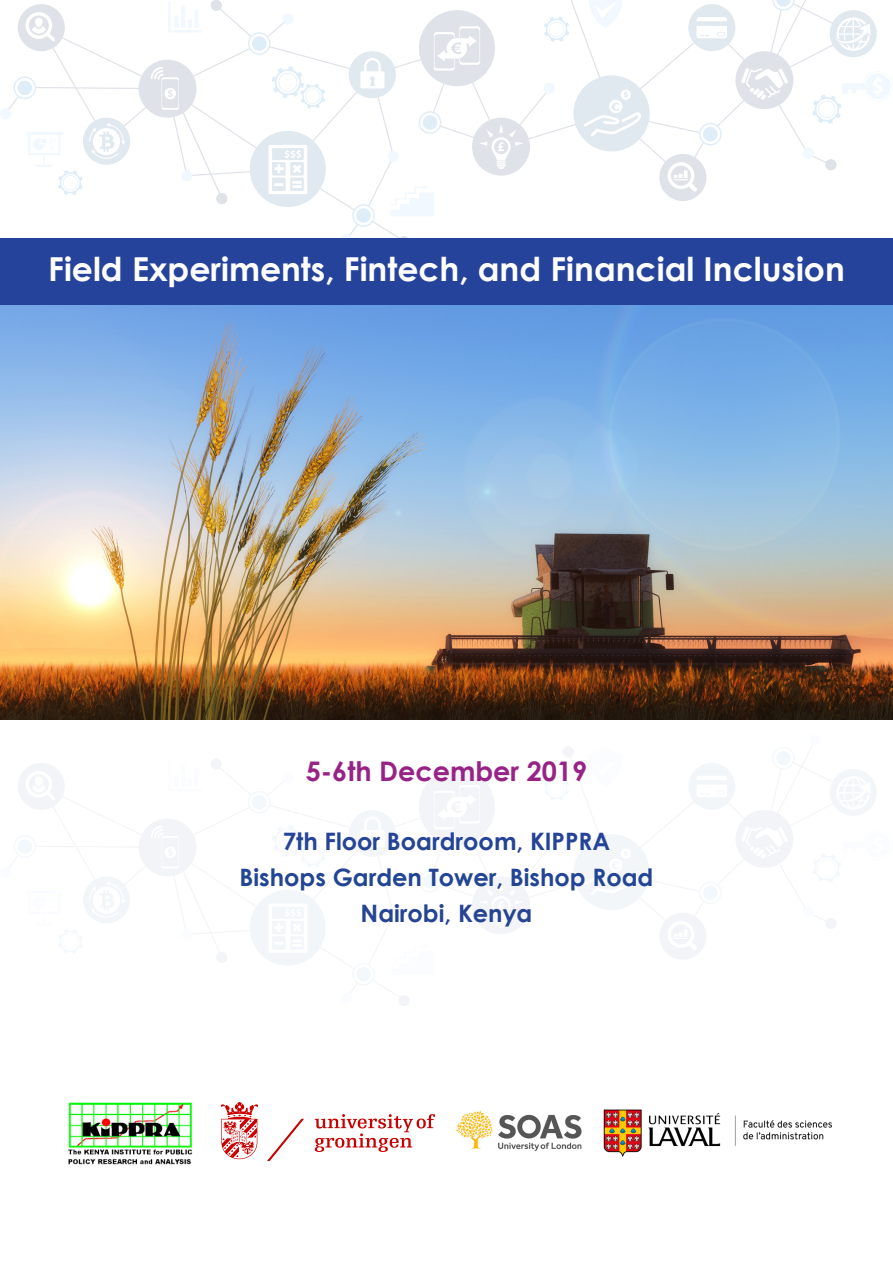
<style>
.page{position:relative;width:893px;height:1263px;background:#fff}
.page>*{position:absolute;margin:0;border:0;box-sizing:border-box;transform-origin:0 0}
.t1{font:700 33px "Century Gothic";color:#fff}
.t2{font:700 27px "Century Gothic";color:#982386}
.t3{font:700 24px "Century Gothic";color:#224595}
.t4{font:700 24px "Century Gothic";color:#254497}
.t5{font:700 24px "Century Gothic";color:#264492}
</style>
<div class="page">
<svg style="left:699px;top:882px;width:22px;height:22px"></svg>
<svg style="left:773px;top:747px;width:21px;height:22px"></svg>
<svg style="left:419px;top:870px;width:22px;height:22px"></svg>
<svg style="left:352px;top:963px;width:23px;height:22px"></svg>
<svg style="left:248px;top:791px;width:22px;height:22px"></svg>
<svg style="left:14px;top:836px;width:22px;height:22px"></svg>
<div style="left:809px;top:735px;width:12px;height:11px;background:#fafcff;border-radius:50%"></div>
<div style="left:803px;top:906px;width:11px;height:11px;background:#fafcff;border-radius:50%"></div>
<div style="left:825px;top:918px;width:11px;height:11px;background:#f3f4f7;border-radius:50%"></div>
<div style="left:563px;top:746px;width:11px;height:11px;background:#f3f4f7;border-radius:50%"></div>
<div style="left:544px;top:841px;width:11px;height:12px;background:#fafcff;border-radius:50%"></div>
<div style="left:282px;top:772px;width:12px;height:11px;background:#fafcff;border-radius:50%"></div>
<div style="left:388px;top:909px;width:11px;height:12px;background:#fafcff;border-radius:50%"></div>
<div style="left:211px;top:758px;width:11px;height:12px;background:#f3f4f7;border-radius:50%"></div>
<div style="left:398px;top:995px;width:12px;height:11px;background:#f3f4f7;border-radius:50%"></div>
<div style="left:341px;top:992px;width:11px;height:12px;background:#fafcff;border-radius:50%"></div>
<div style="left:181px;top:929px;width:12px;height:11px;background:#fafcff;border-radius:50%"></div>
<div style="left:0;top:867px;width:11px;height:11px;background:#fafcff;border-radius:50%"></div>
<div style="left:216px;top:952px;width:11px;height:11px;background:#f3f4f7;border-radius:50%"></div>
<div style="left:573px;top:834px;width:77px;height:76px;background:#f3f6f9;border-radius:50%"></div>
<div style="left:659px;top:913px;width:47px;height:47px;background:#f3f4f7;border-radius:50%"></div>
<div style="left:688px;top:763px;width:47px;height:47px;background:#f3f6f9;border-radius:50%"></div>
<div style="left:735px;top:810px;width:58px;height:58px;background:#f3f4f7;border-radius:50%"></div>
<div style="left:830px;top:769px;width:47px;height:47px;background:#f3f6f9;border-radius:50%"></div>
<div style="left:472px;top:876px;width:58px;height:58px;background:#f3f4f7;border-radius:50%"></div>
<div style="left:419px;top:769px;width:76px;height:76px;background:#f3f4f7;border-radius:50%"></div>
<div style="left:349px;top:810px;width:47px;height:47px;background:#f3f6f9;border-radius:50%"></div>
<div style="left:250px;top:890px;width:76px;height:76px;background:#f3f6f9;border-radius:50%"></div>
<div style="left:139px;top:818px;width:58px;height:58px;background:#f3f4f7;border-radius:50%"></div>
<div style="left:83px;top:876px;width:47px;height:47px;background:#f3f6f9;border-radius:50%"></div>
<div style="left:18px;top:763px;width:47px;height:47px;background:#f3f4f7;border-radius:50%"></div>
<svg style="left:272px;top:825px;width:53px;height:42px"></svg>
<svg style="left:544px;top:776px;width:25px;height:24px"></svg>
<svg style="left:837px;top:777px;width:33px;height:32px"></svg>
<svg style="left:742px;top:827px;width:46px;height:31px"></svg>
<svg style="left:668px;top:921px;width:29px;height:29px"></svg>
<svg style="left:697px;top:776px;width:30px;height:21px"></svg>
<svg style="left:584px;top:849px;width:57px;height:46px"></svg>
<svg style="left:59px;top:930px;width:23px;height:23px"></svg>
<svg style="left:813px;top:854px;width:28px;height:28px"></svg>
<svg style="left:26px;top:771px;width:29px;height:29px"></svg>
<svg style="left:90px;top:883px;width:34px;height:34px"></svg>
<svg style="left:361px;top:817px;width:23px;height:30px"></svg>
<svg style="left:480px;top:884px;width:42px;height:43px"></svg>
<svg style="left:434px;top:785px;width:46px;height:44px"></svg>
<svg style="left:151px;top:826px;width:28px;height:42px"></svg>
<svg style="left:269px;top:904px;width:38px;height:48px"></svg>
<svg style="left:8px;top:0;width:827px;height:238px"></svg>
<svg style="left:699px;top:123px;width:23px;height:22px"></svg>
<svg style="left:772px;top:0;width:23px;height:11px"></svg>
<svg style="left:419px;top:111px;width:22px;height:23px"></svg>
<svg style="left:352px;top:204px;width:23px;height:23px"></svg>
<svg style="left:248px;top:32px;width:23px;height:23px"></svg>
<svg style="left:14px;top:77px;width:22px;height:22px"></svg>
<div style="left:803px;top:147px;width:11px;height:12px;background:#f2f8ff;border-radius:50%"></div>
<div style="left:825px;top:159px;width:11px;height:11px;background:#e0e2e9;border-radius:50%"></div>
<div style="left:544px;top:83px;width:11px;height:11px;background:#f2f8ff;border-radius:50%"></div>
<div style="left:282px;top:13px;width:12px;height:12px;background:#f2f8ff;border-radius:50%"></div>
<div style="left:388px;top:151px;width:11px;height:11px;background:#f2f8ff;border-radius:50%"></div>
<div style="left:211px;top:0;width:11px;height:11px;background:#e0e2e9;border-radius:50%"></div>
<div style="left:398px;top:236px;width:12px;height:11px;background:#e0e2e9;border-radius:50%"></div>
<div style="left:341px;top:234px;width:11px;height:11px;background:#f2f8ff;border-radius:50%"></div>
<div style="left:181px;top:170px;width:12px;height:11px;background:#f2f8ff;border-radius:50%"></div>
<div style="left:0;top:108px;width:11px;height:11px;background:#f2f8ff;border-radius:50%"></div>
<div style="left:216px;top:193px;width:11px;height:11px;background:#e0e2e9;border-radius:50%"></div>
<div style="left:573px;top:75px;width:77px;height:76px;background:#e0e8f0;border-radius:50%"></div>
<div style="left:659px;top:154px;width:47px;height:47px;background:#e0e2e9;border-radius:50%"></div>
<div style="left:688px;top:4px;width:47px;height:47px;background:#e0e8f0;border-radius:50%"></div>
<div style="left:735px;top:51px;width:58px;height:58px;background:#e0e2e9;border-radius:50%"></div>
<div style="left:830px;top:10px;width:47px;height:47px;background:#e0e8f0;border-radius:50%"></div>
<div style="left:472px;top:118px;width:58px;height:58px;background:#e0e2e9;border-radius:50%"></div>
<div style="left:419px;top:10px;width:76px;height:76px;background:#e0e2e9;border-radius:50%"></div>
<div style="left:349px;top:51px;width:47px;height:47px;background:#e0e8f0;border-radius:50%"></div>
<div style="left:250px;top:131px;width:76px;height:76px;background:#e0e8f0;border-radius:50%"></div>
<div style="left:139px;top:60px;width:58px;height:58px;background:#e0e2e9;border-radius:50%"></div>
<div style="left:83px;top:118px;width:47px;height:47px;background:#e0e8f0;border-radius:50%"></div>
<div style="left:18px;top:4px;width:47px;height:47px;background:#e0e2e9;border-radius:50%"></div>
<svg style="left:272px;top:66px;width:53px;height:43px"></svg>
<svg style="left:544px;top:16px;width:25px;height:26px"></svg>
<svg style="left:836px;top:17px;width:35px;height:34px"></svg>
<svg style="left:168px;top:1px;width:34px;height:32px"></svg>
<svg style="left:588px;top:0;width:35px;height:28px"></svg>
<svg style="left:741px;top:68px;width:47px;height:32px"></svg>
<svg style="left:668px;top:162px;width:29px;height:30px"></svg>
<svg style="left:390px;top:185px;width:44px;height:31px"></svg>
<svg style="left:696px;top:17px;width:31px;height:21px"></svg>
<svg style="left:584px;top:90px;width:57px;height:47px"></svg>
<svg style="left:26px;top:132px;width:57px;height:63px"></svg>
<svg style="left:812px;top:71px;width:78px;height:53px"></svg>
<svg style="left:25px;top:12px;width:30px;height:29px"></svg>
<svg style="left:89px;top:123px;width:36px;height:36px"></svg>
<svg style="left:360px;top:58px;width:25px;height:30px"></svg>
<svg style="left:479px;top:124px;width:45px;height:45px"></svg>
<svg style="left:434px;top:26px;width:46px;height:45px"></svg>
<svg style="left:151px;top:67px;width:28px;height:43px"></svg>
<svg style="left:268px;top:145px;width:39px;height:49px"></svg>
<img style="left:0;top:305px;width:893px;height:415px">
<div style="left:0;top:238px;width:893px;height:67px;background:#25439b"></div>
<img style="left:456px;top:1111px;width:126px;height:40px">
<img style="left:222px;top:1102px;width:212px;height:59px">
<img style="left:68px;top:1102px;width:125px;height:63px">
<img style="left:603px;top:1109px;width:229px;height:48px">
<p class="t1" style="left:48px;top:244px;width:798px">Field Experiments, Fintech, and Financial Inclusion</p>
<p class="t2" style="left:306px;top:751px;width:283px">5-6th December 2019</p>
<p class="t4" style="left:283px;top:823px;width:329px">7th Floor Boardroom, KIPPRA</p>
<p class="t3" style="left:240px;top:859px;width:415px">Bishops Garden Tower, Bishop Road</p>
<p class="t5" style="left:361px;top:895px;width:173px">Nairobi, Kenya</p>
</div>
